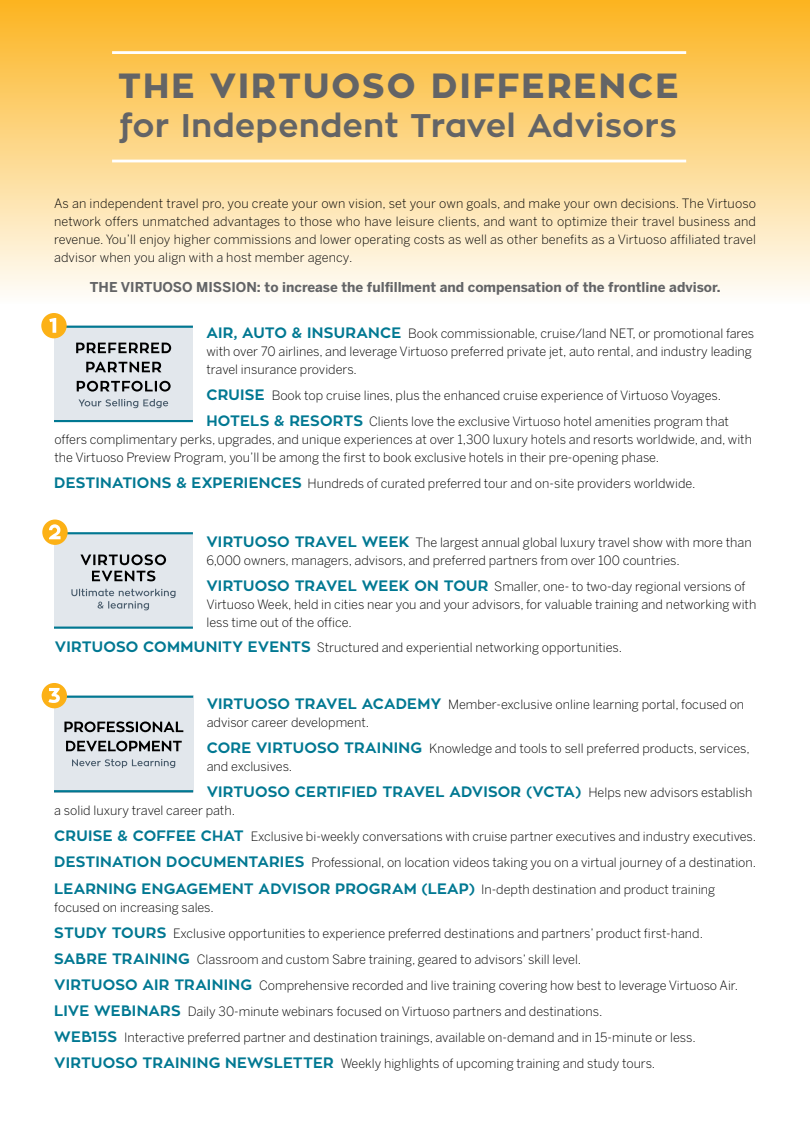
<style>
.page{position:relative;width:810px;height:1134px;background:#fff}
.page>*{position:absolute;margin:0;border:0;box-sizing:border-box;transform-origin:0 0}
.t1{font:800 34.65px "Zona Pro";letter-spacing:.06em;color:#636466}
.t2{font:700 32.55px "Zona Pro";letter-spacing:.02em;color:#636466}
.t3{font:700 15px "Zona Pro";letter-spacing:.01em;color:#007892}
.t4{font:700 13.5px "Benton Sans";color:#636466}
.t5{font:300 12.75px/18px "Benton Sans";color:#000}
.s1{font-family:"Zona Pro";font-weight:700;font-size:15px;color:#007892}
.s2{font-family:"Benton Sans";font-weight:300;font-size:12.75px;color:#000}
</style>
<div class="page">
<div style="left:0;top:0;width:810px;height:304px;background:linear-gradient(to bottom,#fcb41f,#fefefc)"></div>
<hr style="left:112px;top:51px;width:574px;height:3px;background:#fff">
<hr style="left:112px;top:160px;width:574px;height:2px;background:#fff">
<div style="left:54px;top:532px;width:139px;height:97px;background:#e2e7ec"></div>
<hr style="left:54px;top:532px;width:139px;height:2px;background:#007892">
<hr style="left:54px;top:627px;width:139px;height:2px;background:#007892">
<svg style="left:71px;top:589px;width:105px;height:21px"></svg>
<svg style="left:92px;top:571px;width:63px;height:10px"></svg>
<svg style="left:80px;top:554px;width:86px;height:11px"></svg>
<div style="left:42px;top:520px;width:26px;height:25px;background:#fcb116;border-radius:50%"></div>
<svg style="left:49px;top:524px;width:12px;height:15px"></svg>
<div style="left:54px;top:696px;width:139px;height:96px;background:#e2e7ec"></div>
<hr style="left:54px;top:696px;width:139px;height:2px;background:#007892">
<hr style="left:54px;top:790px;width:139px;height:2px;background:#007892">
<svg style="left:64px;top:721px;width:119px;height:47px"></svg>
<div style="left:54px;top:326px;width:139px;height:96px;background:#e2e7ec"></div>
<hr style="left:54px;top:326px;width:139px;height:2px;background:#007892">
<hr style="left:54px;top:420px;width:139px;height:2px;background:#007892">
<svg style="left:78px;top:399px;width:90px;height:9px"></svg>
<svg style="left:77px;top:381px;width:94px;height:11px"></svg>
<svg style="left:86px;top:362px;width:75px;height:10px"></svg>
<svg style="left:76px;top:343px;width:95px;height:10px"></svg>
<div style="left:41px;top:313px;width:26px;height:25px;background:#fcb116;border-radius:50%"></div>
<svg style="left:49px;top:318px;width:7px;height:15px"></svg>
<div style="left:42px;top:683px;width:25px;height:25px;background:#fcb116;border-radius:50%"></div>
<svg style="left:48px;top:688px;width:12px;height:15px"></svg>
<h1 class="t1" style="left:118px;top:63px;width:562px">THE VIRTUOSO DIFFERENCE</h1>
<h2 class="t2" style="left:120px;top:105px;width:558px">for Independent Travel Advisors</h2>
<p class="t5" style="left:54px;top:194px;width:704px;text-align:justify">As an independent travel pro, you create your own vision, set your own goals, and make your own decisions. The Virtuoso network offers unmatched advantages to those who have leisure clients, and want to optimize their travel business and revenue. You’ll enjoy higher commissions and lower operating costs as well as other benefits as a Virtuoso affiliated travel advisor when you align with a host member agency.</p>
<p class="t4" style="left:90px;top:279px;width:632px">THE VIRTUOSO MISSION: to increase the fulfillment and compensation of the frontline advisor.</p>
<p class="t5" style="left:206px;top:324px;width:549px"><span class="s1">AIR, AUTO &amp; INSURANCE</span> Book commissionable, cruise/land NET, or promotional fares with over 70 airlines, and leverage Virtuoso preferred private jet, auto rental, and industry leading travel insurance providers.</p>
<p class="t5" style="left:206px;top:382px;width:524px;line-height:26.1px"><span class="s1">CRUISE</span> Book top cruise lines, plus the enhanced cruise experience of Virtuoso Voyages.<br><span class="s1">HOTELS &amp; RESORTS</span> Clients love the exclusive Virtuoso hotel amenities program that</p>
<p class="t5" style="left:54px;top:430px;width:699px">offers complimentary perks, upgrades, and unique experiences at over 1,300 luxury hotels and resorts worldwide, and, with the Virtuoso Preview Program, you’ll be among the first to book exclusive hotels in their pre-opening phase.</p>
<p class="t5" style="left:54px;top:475px;width:643px"><span class="s1">DESTINATIONS &amp; EXPERIENCES</span> Hundreds of curated preferred tour and on-site providers worldwide.</p>
<p class="t5" style="left:206px;top:533px;width:547px"><span class="s1">VIRTUOSO TRAVEL WEEK</span> The largest annual global luxury travel show with more than<br>6,000 owners, managers, advisors, and preferred partners from over 100 countries.</p>
<p class="t5" style="left:206px;top:577px;width:551px"><span class="s1">VIRTUOSO TRAVEL WEEK ON TOUR</span> Smaller, one- to two-day regional versions of<br>Virtuoso Week, held in cities near you and your advisors, for valuable training and networking with less time out of the office.</p>
<p class="t5" style="left:55px;top:638px;width:569px"><span class="s1">VIRTUOSO COMMUNITY EVENTS</span> Structured and experiential networking opportunities.</p>
<p class="t5" style="left:207px;top:695px;width:539px"><span class="s1">VIRTUOSO TRAVEL ACADEMY</span> Member-exclusive online learning portal, focused on advisor career development.</p>
<p class="t5" style="left:207px;top:739px;width:545px"><span class="s1">CORE VIRTUOSO TRAINING</span> Knowledge and tools to sell preferred products, services, and exclusives.</p>
<p class="t3" style="left:207px;top:782px;width:547px">VIRTUOSO CERTIFIED TRAVEL ADVISOR (VCTA) <span class="s2">Helps new advisors establish</span></p>
<p class="t5" style="left:54px;top:797px;width:703px;line-height:26.1px">a solid luxury travel career path.<br><span class="s1">CRUISE &amp; COFFEE CHAT</span> Exclusive bi-weekly conversations with cruise partner executives and industry executives.<br><span class="s1">DESTINATION DOCUMENTARIES</span> Professional, on location videos taking you on a virtual journey of a destination.</p>
<p class="t3" style="left:54px;top:878px;width:663px">LEARNING ENGAGEMENT ADVISOR PROGRAM (LEAP) <span class="s2">In-depth destination and product training</span></p>
<p class="t5" style="left:54px;top:894px;width:685px;line-height:26.1px">focused on increasing sales.<br><span class="s1">STUDY TOURS</span> Exclusive opportunities to experience preferred destinations and partners’ product first-hand.<br><span class="s1">SABRE TRAINING</span> Classroom and custom Sabre training, geared to advisors’ skill level.<br><span class="s1">VIRTUOSO AIR TRAINING</span> Comprehensive recorded and live training covering how best to leverage Virtuoso Air.<br><span class="s1">LIVE WEBINARS</span> Daily 30-minute webinars focused on Virtuoso partners and destinations.<br><span class="s1">WEB15S</span> Interactive preferred partner and destination trainings, available on-demand and in 15-minute or less.<br><span class="s1">VIRTUOSO TRAINING NEWSLETTER</span> Weekly highlights of upcoming training and study tours.</p>
</div>
